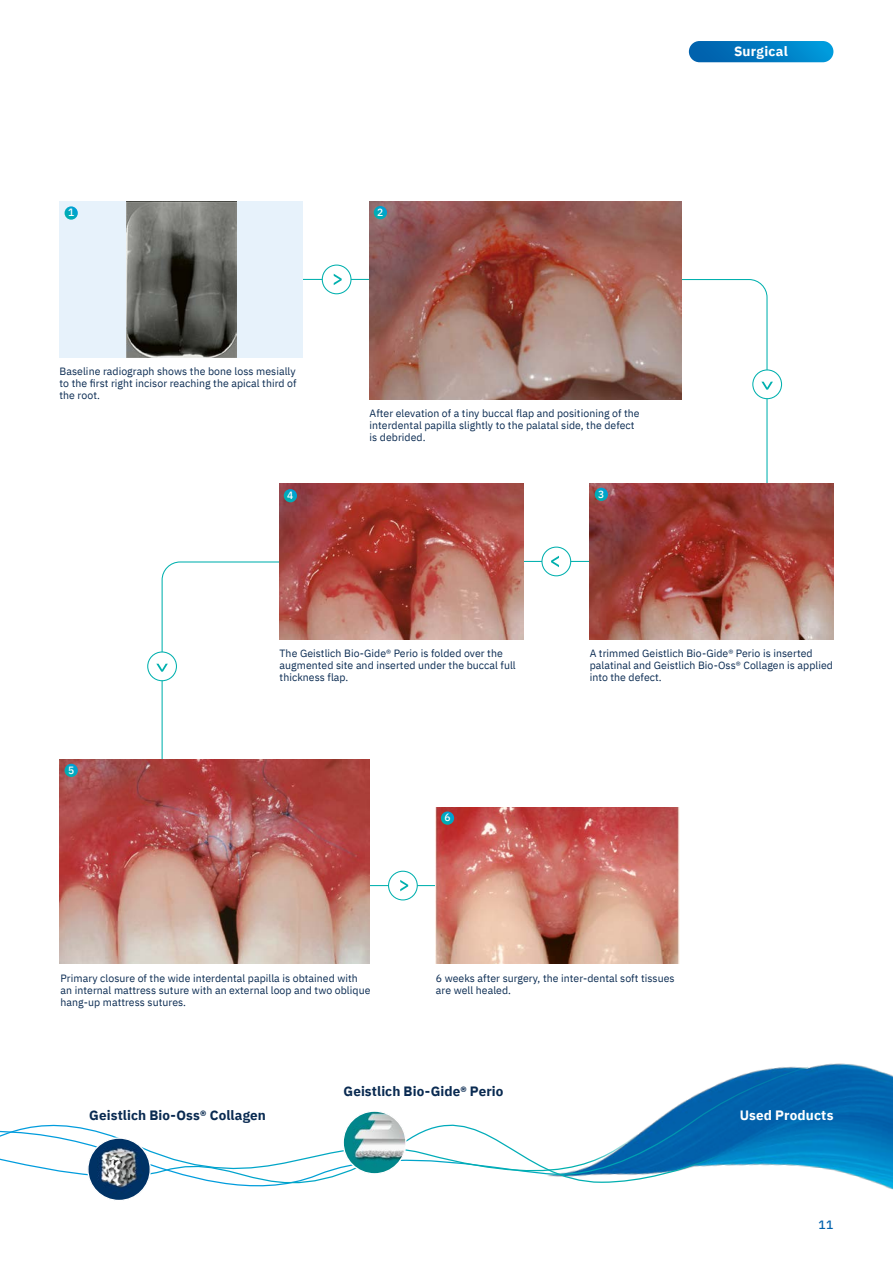
<style>
.page{position:relative;width:893px;height:1263px;background:#fff}
.page>*{position:absolute;margin:0;border:0;box-sizing:border-box;transform-origin:0 0}
.t1{font:700 13.5px "IBM Plex Sans";letter-spacing:.005em;color:#092a51}
.t2{font:700 13.5px "IBM Plex Sans";letter-spacing:.01em;color:#fff}
.t3{font:500 12px "IBM Plex Sans";color:#0062ad}
.t4{font:10.5px/12px "IBM Plex Sans";letter-spacing:.005em;color:#092a51}
.t5{font:500 10.5px "IBM Plex Sans";color:#fff}
</style>
<div class="page">
<img style="left:810px;top:1063px;width:83px;height:127px">
<svg style="left:703px;top:1066px;width:107px;height:101px;background:#2e87c1"></svg>
<svg style="left:649px;top:1091px;width:121px;height:87px"></svg>
<svg style="left:0;top:1124px;width:649px;height:74px"></svg>
<hr style="left:496px;top:561px;width:188px;height:1px;background:#00b0ae">
<div style="left:542px;top:547px;width:29px;height:29px;background:#fff;border-radius:50%"></div>
<div style="left:541px;top:547px;width:30px;height:29px;border:1px solid #00b0ae;border-radius:50%"></div>
<svg style="left:551px;top:556px;width:8px;height:11px"></svg>
<hr style="left:293px;top:279px;width:187px;height:1px;background:#00b0ae">
<div style="left:322px;top:265px;width:29px;height:29px;background:#fff;border-radius:50%"></div>
<div style="left:322px;top:265px;width:29px;height:29px;border:1px solid #00b0ae;border-radius:50%"></div>
<svg style="left:334px;top:274px;width:8px;height:11px"></svg>
<div style="left:752px;top:369px;width:30px;height:30px;border:1px solid #00b0ae;border-radius:50%"></div>
<svg style="left:663px;top:278px;width:110px;height:205px"></svg>
<div style="left:147px;top:651px;width:30px;height:30px;border:1px solid #00b0ae;border-radius:50%"></div>
<svg style="left:156px;top:561px;width:133px;height:198px"></svg>
<hr style="left:299px;top:885px;width:320px;height:1px;background:#00b0ae">
<div style="left:389px;top:871px;width:28px;height:29px;background:#fff;border-radius:50%"></div>
<div style="left:388px;top:871px;width:30px;height:29px;border:1px solid #00b0ae;border-radius:50%"></div>
<svg style="left:400px;top:880px;width:8px;height:11px"></svg>
<div style="left:60px;top:201px;width:243px;height:156px;background:#e7f2fb"></div>
<img style="left:127px;top:201px;width:109px;height:156px">
<img style="left:590px;top:483px;width:243px;height:156px">
<img style="left:436px;top:807px;width:244px;height:156px">
<img style="left:60px;top:759px;width:310px;height:204px">
<img style="left:280px;top:483px;width:243px;height:156px">
<img style="left:370px;top:201px;width:311px;height:198px">
<img style="left:88px;top:1138px;width:62px;height:62px;border-radius:31px">
<div style="left:87px;top:1137px;width:64px;height:64px;border:1px solid #fff;border-radius:50%"></div>
<img style="left:343px;top:1111px;width:63px;height:63px;border-radius:31px">
<div style="left:342px;top:1110px;width:65px;height:64px;border:1px solid #fff;border-radius:50%"></div>
<svg style="left:65px;top:206px;width:13px;height:14px"></svg>
<svg style="left:374px;top:206px;width:13px;height:13px"></svg>
<svg style="left:595px;top:488px;width:13px;height:13px"></svg>
<svg style="left:441px;top:811px;width:13px;height:14px"></svg>
<svg style="left:65px;top:764px;width:13px;height:13px"></svg>
<svg style="left:284px;top:489px;width:13px;height:13px"></svg>
<div style="left:689px;top:41px;width:144px;height:21px;background:linear-gradient(to right,#005ba8,#009adb);border-radius:11px"></div>
<p class="t5" style="left:68px;top:204px;width:8px">1</p>
<p class="t5" style="left:377px;top:204px;width:8px">2</p>
<p class="t4" style="left:60px;top:365px;width:238px;text-align:justify">Baseline radiograph shows the bone loss mesially to the first right incisor reaching the apical third of the root.</p>
<p class="t5" style="left:287px;top:487px;width:8px">4</p>
<p class="t4" style="left:370px;top:407px;width:271px">After elevation of a tiny buccal flap and positioning of the interdental papilla slightly to the palatal side, the defect is debrided.</p>
<p class="t5" style="left:598px;top:486px;width:8px">3</p>
<p class="t2" style="left:734px;top:40px;width:55px">Surgical</p>
<p class="t5" style="left:68px;top:762px;width:8px">5</p>
<p class="t4" style="left:280px;top:647px;width:238px">The Geistlich Bio-Gide® Perio is folded over the augmented site and inserted under the buccal full thickness flap.</p>
<p class="t4" style="left:590px;top:647px;width:245px">A trimmed Geistlich Bio-Gide® Perio is inserted palatinal and Geistlich Bio-Oss® Collagen is applied into the defect.</p>
<p class="t5" style="left:444px;top:809px;width:8px">6</p>
<p class="t4" style="left:61px;top:971px;width:311px">Primary closure of the wide interdental papilla is obtained with an internal mattress suture with an external loop and two oblique hang-up mattress sutures.</p>
<p class="t4" style="left:436px;top:971px;width:240px">6 weeks after surgery, the inter-dental soft tissues are well healed.</p>
<p class="t1" style="left:89px;top:1104px;width:178px">Geistlich Bio-Oss® Collagen</p>
<p class="t1" style="left:343px;top:1080px;width:161px">Geistlich Bio-Gide® Perio</p>
<p class="t2" style="left:740px;top:1104px;width:95px">Used Products</p>
<p class="t3" style="left:818px;top:1216px;width:16px">11</p>
</div>
